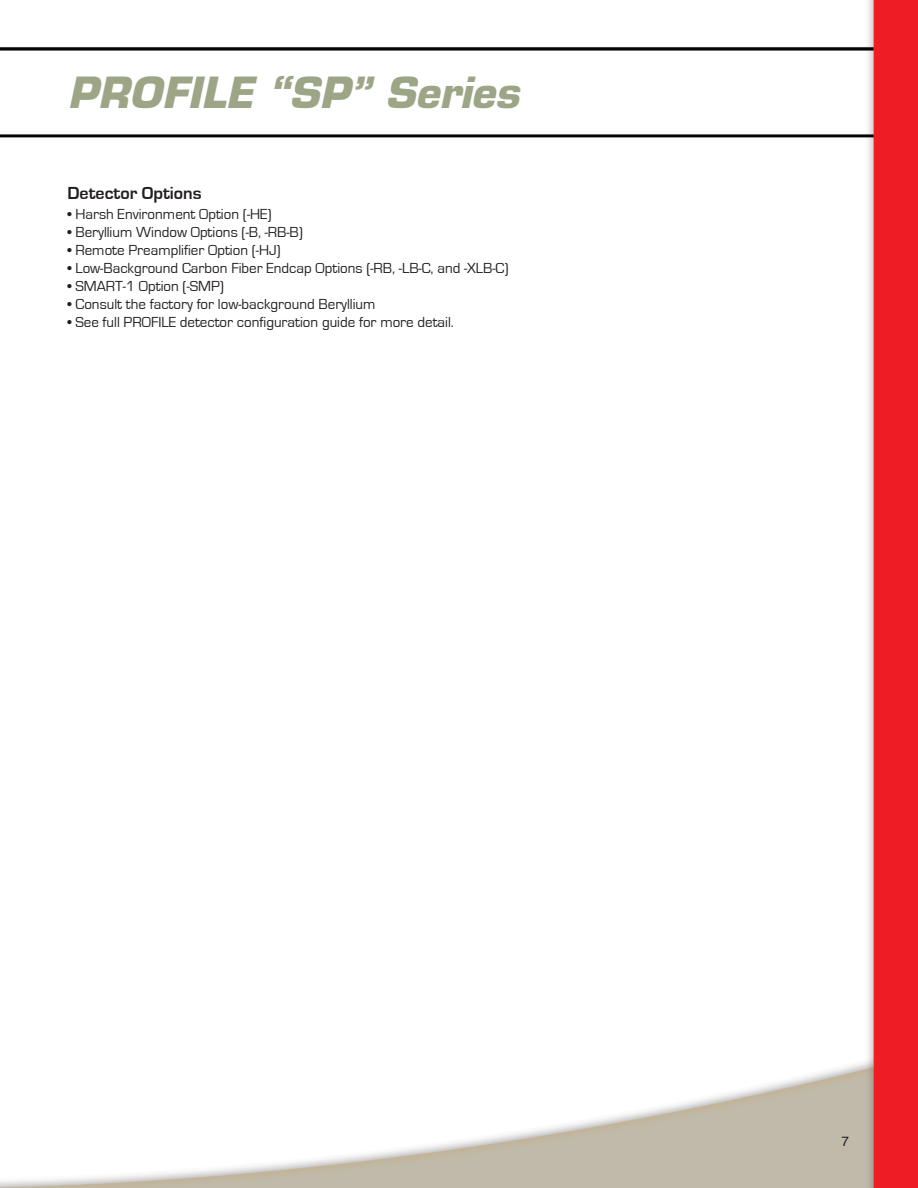
<style>
.page{position:relative;width:918px;height:1188px;background:#fff}
.page>*{position:absolute;margin:0;border:0;box-sizing:border-box;transform-origin:0 0}
.t1{font:italic 700 45px "EGG Eurostile";color:#9ca687}
.t2{font:700 18px "Eurostile";color:#231f20}
.t3{font:15px "Eurostile";color:#231f20}
.t4{font:13.5px "Helvetica";color:#231f20}
</style>
<div class="page">
<img style="left:0;top:0;width:918px;height:1188px">
<h1 class="t1" style="left:68px;top:66px;width:453px">PROFILE “SP” Series</h1>
<p class="t2" style="left:68px;top:187px;width:136px">Detector Options</p>
<p class="t3" style="left:68px;top:209px;width:206px">• Harsh Environment Option (-HE)</p>
<p class="t3" style="left:68px;top:227px;width:237px">• Beryllium Window Options (-B, -RB-B)</p>
<p class="t3" style="left:68px;top:245px;width:215px">• Remote Preamplifier Option (-HJ)</p>
<p class="t3" style="left:68px;top:263px;width:443px">• Low-Background Carbon Fiber Endcap Options (-RB, -LB-C, and -XLB-C)</p>
<p class="t3" style="left:68px;top:281px;width:158px">• SMART-1 Option (-SMP)</p>
<p class="t3" style="left:68px;top:299px;width:310px">• Consult the factory for low-background Beryllium</p>
<p class="t3" style="left:68px;top:317px;width:388px">• See full PROFILE detector configuration guide for more detail.</p>
<p class="t4" style="left:841px;top:1133px;width:9px">7</p>
</div>
